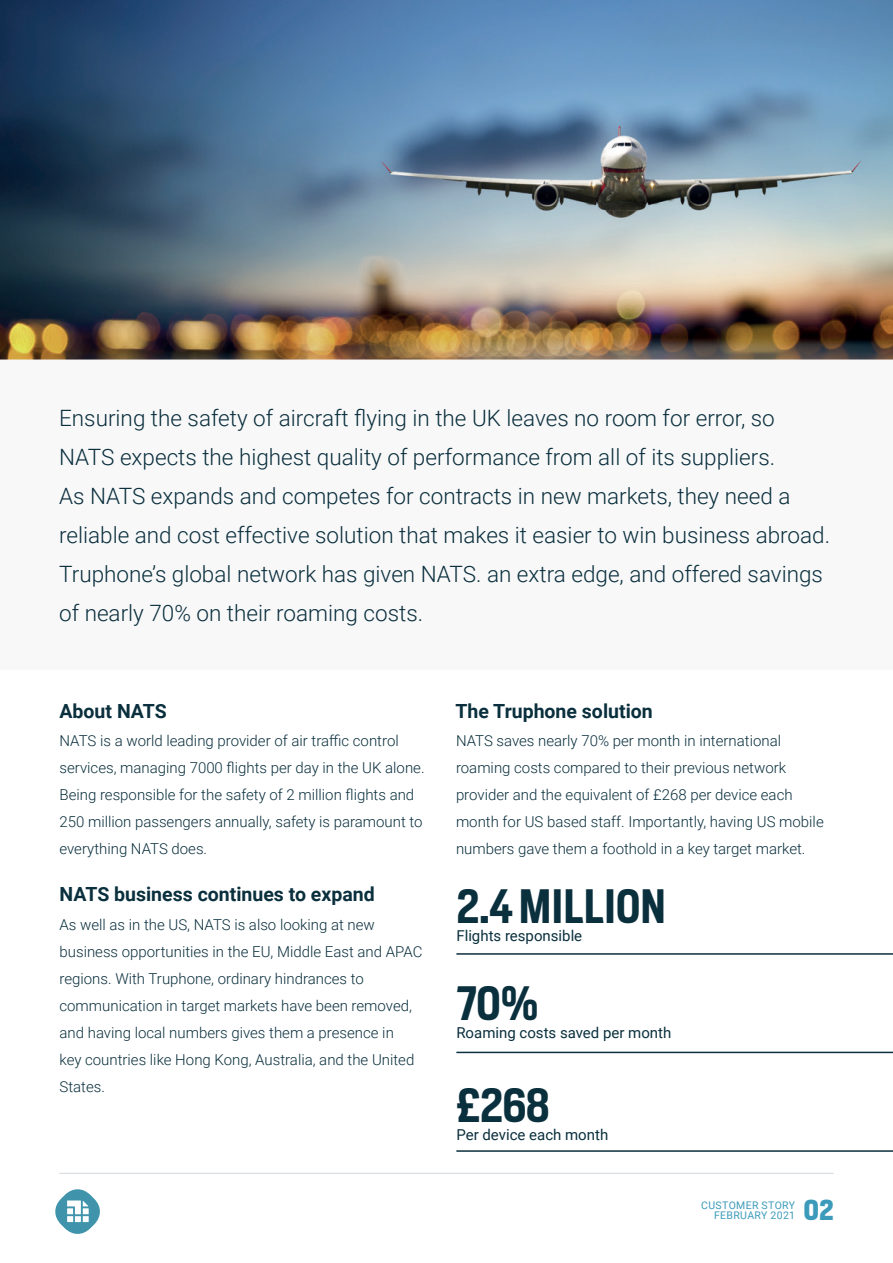
<style>
.page{position:relative;width:893px;height:1263px;background:#fff}
.page>*{position:absolute;margin:0;border:0;box-sizing:border-box;transform-origin:0 0}
.Body_primary_dark{font:600 45px "Heron Sans Cond";color:#0a2f3d}
.t1{font:700 27px "Heron Sans Cond";color:#3c9bba}
.Body_Feature_P_dark{font:300 22.5px/39px "Roboto";color:#0a2f3d}
.Body_primary_dark-2{font:700 19.5px "Roboto";color:#0a2f3d}
.Body_primary_dark-3{font:300 15px/27px "Roboto";color:#0a2f3d}
.Body_primary_dark-4{font:15px "Roboto";color:#0a2f3d}
.t2{font:10.5px/10.5px "Roboto";letter-spacing:.035em;color:#3c9bba;text-align:right}
</style>
<div class="page">
<hr style="left:60px;top:1173px;width:773px;height:1px;background:#d1d9db">
<svg style="left:55px;top:1189px;width:45px;height:45px"></svg>
<img style="left:0;top:0;width:893px;height:330px">
<img style="left:0;top:330px;width:893px;height:29px">
<hr style="left:456px;top:953px;width:437px;height:2px;background:#0a2f3d">
<hr style="left:456px;top:1052px;width:437px;height:1px;background:#0a2f3d">
<hr style="left:456px;top:1150px;width:437px;height:2px;background:#0a2f3d">
<p class="Body_Feature_P_dark" style="left:59px;top:398px;width:772px">Ensuring the safety of aircraft flying in the UK leaves no room for error, so NATS expects the highest quality of performance from all of its suppliers.<br>As NATS expands and competes for contracts in new markets, they need a reliable and cost effective solution that makes it easier to win business abroad.<br>Truphone’s global network has given NATS. an extra edge, and offered savings of nearly 70% on their roaming costs.</p>
<p class="Body_primary_dark-2" style="left:60px;top:697px;width:109px">About NATS</p>
<p class="Body_primary_dark-3" style="left:60px;top:727px;width:367px">NATS is a world leading provider of air traffic control services, managing 7000 flights per day in the UK alone.<br>Being responsible for the safety of 2 million flights and 250 million passengers annually, safety is paramount to everything NATS does.</p>
<p class="Body_primary_dark-2" style="left:60px;top:881px;width:317px">NATS business continues to expand</p>
<p class="Body_primary_dark-3" style="left:60px;top:910px;width:364px">As well as in the US, NATS is also looking at new business opportunities in the EU, Middle East and APAC regions. With Truphone, ordinary hindrances to</p>
<p class="Body_primary_dark-3" style="left:60px;top:991px;width:356px">communication in target markets have been removed, and having local numbers gives them a presence in key countries like Hong Kong, Australia, and the United States.</p>
<p class="Body_primary_dark-2" style="left:455px;top:697px;width:199px">The Truphone solution</p>
<p class="Body_primary_dark-3" style="left:456px;top:727px;width:338px">NATS saves nearly 70% per month in international roaming costs compared to their previous network provider and the equivalent of £268 per device each</p>
<p class="Body_primary_dark-3" style="left:456px;top:808px;width:369px">month for US based staff. Importantly, having US mobile numbers gave them a foothold in a key target market.</p>
<p class="Body_primary_dark" style="left:456px;top:877px;width:211px">2.4 MILLION</p>
<p class="Body_primary_dark-4" style="left:456px;top:925px;width:127px">Flights responsible</p>
<p class="Body_primary_dark" style="left:456px;top:974px;width:84px">70%</p>
<p class="Body_primary_dark-4" style="left:456px;top:1022px;width:217px">Roaming costs saved per month</p>
<p class="Body_primary_dark" style="left:456px;top:1076px;width:95px">£268</p>
<p class="Body_primary_dark-4" style="left:456px;top:1124px;width:153px">Per device each month</p>
<p class="t2" style="left:701px;top:1199px;width:95px">CUSTOMER STORY<br>February 2021</p>
<h2 class="t1" style="left:804px;top:1193px;width:31px">02</h2>
</div>
